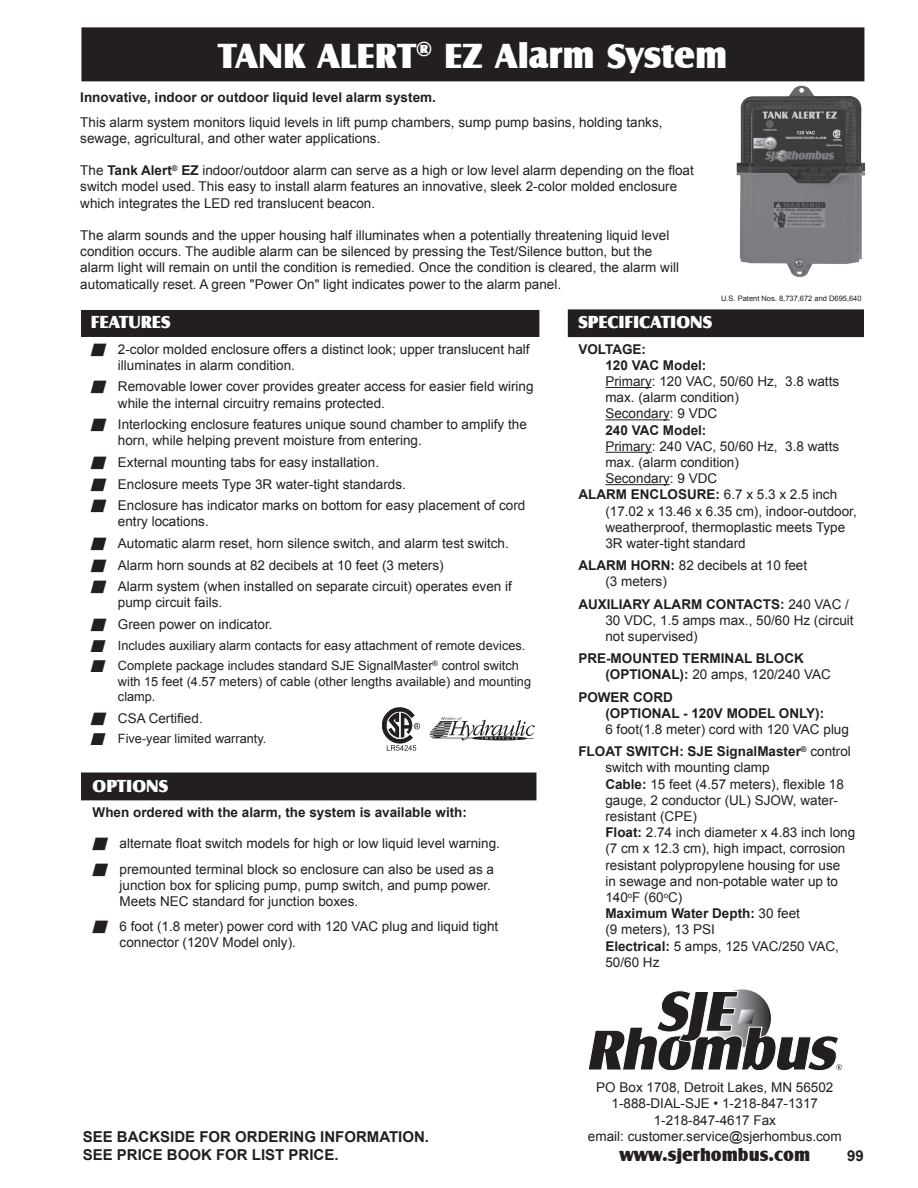
<style>
.page{position:relative;width:918px;height:1188px;background:#fff}
.page>*{position:absolute;margin:0;border:0;box-sizing:border-box;transform-origin:0 0}
.t1{font:36px "Castle T Ultr";color:#fff}
.t2{font:18px "Castle T Ultr";color:#fff}
.t3{font:18px "Castle T Ultr";color:#231f20}
.t4{font:700 15px "Arial";color:#231f20}
.t5{font:13.5px/16.2px "Arial";color:#231f20}
.t6{font:700 13.5px/16.2px "Arial";color:#231f20}
.t7{font:12.75px/15.3px "Arial";color:#231f20}
.t8{font:7.5px "Arial";color:#231f20}
.s1{font-weight:700}
.s2{font-weight:400}
</style>
<div class="page">
<div style="left:82px;top:28px;width:782px;height:53px;background:#231f20"></div>
<div style="left:81px;top:27px;width:783px;height:54px;border:2px solid #231f20"></div>
<div style="left:82px;top:773px;width:454px;height:27px;background:#231f20"></div>
<div style="left:81px;top:772px;width:455px;height:28px;border:2px solid #231f20"></div>
<div style="left:82px;top:311px;width:457px;height:25px;background:#231f20"></div>
<div style="left:81px;top:310px;width:458px;height:27px;border:2px solid #231f20"></div>
<div style="left:569px;top:310px;width:294px;height:26px;background:#231f20"></div>
<div style="left:568px;top:309px;width:296px;height:28px;border:2px solid #231f20"></div>
<hr style="left:605px;top:387px;width:47px;height:1px;background:#231f20">
<hr style="left:605px;top:419px;width:65px;height:1px;background:#231f20">
<hr style="left:605px;top:452px;width:47px;height:1px;background:#231f20">
<hr style="left:605px;top:484px;width:65px;height:1px;background:#231f20">
<img style="left:430px;top:717px;width:104px;height:23px">
<svg style="left:382px;top:708px;width:38px;height:43px"></svg>
<svg style="left:588px;top:990px;width:254px;height:81px"></svg>
<img style="left:725px;top:76px;width:141px;height:202px">
<p class="t1" style="left:218px;top:35px;width:511px">TANK ALERT<sup>®</sup> EZ Alarm System</p>
<p class="t6" style="left:80px;top:90px;width:357px">Innovative, indoor or outdoor liquid level alarm system.</p>
<p class="t5" style="left:80px;top:114px;width:584px">This alarm system monitors liquid levels in lift pump chambers, sump pump basins, holding tanks, sewage, agricultural, and other water applications.</p>
<p class="t5" style="left:80px;top:163px;width:615px">The <span class="s1">Tank Alert</span><sup>®</sup> <span class="s1">EZ</span> indoor/outdoor alarm can serve as a high or low level alarm depending on the float switch model used. This easy to install alarm features an innovative, sleek 2-color molded enclosure which integrates the LED red translucent beacon.</p>
<p class="t5" style="left:80px;top:227px;width:600px">The alarm sounds and the upper housing half illuminates when a potentially threatening liquid level condition occurs. The audible alarm can be silenced by pressing the Test/Silence button, but the alarm light will remain on until the condition is remedied. Once the condition is cleared, the alarm will automatically reset. A green "Power On" light indicates power to the alarm panel.</p>
<p class="t2" style="left:578px;top:312px;width:135px">SPECIFICATIONS</p>
<p class="t6" style="left:578px;top:341px;width:69px">VOLTAGE:</p>
<p class="t6" style="left:605px;top:357px;width:103px">120 VAC Model:</p>
<p class="t5" style="left:605px;top:373px;width:235px">Primary: 120 VAC, 50/60 Hz, 3.8 watts max. (alarm condition)</p>
<p class="t5" style="left:605px;top:406px;width:113px">Secondary: 9 VDC</p>
<p class="t6" style="left:605px;top:422px;width:103px">240 VAC Model:</p>
<p class="t5" style="left:605px;top:438px;width:235px">Primary: 240 VAC, 50/60 Hz, 3.8 watts max. (alarm condition)</p>
<p class="t5" style="left:605px;top:471px;width:113px">Secondary: 9 VDC</p>
<p class="t5" style="left:605px;top:487px;width:253px;text-indent:-27px"><span class="s1">ALARM ENCLOSURE:</span> 6.7 x 5.3 x 2.5 inch (17.02 x 13.46 x 6.35 cm), indoor-outdoor, weatherproof, thermoplastic meets Type 3R water-tight standard</p>
<p class="t5" style="left:578px;top:558px;width:230px"><span class="s1">ALARM HORN:</span> 82 decibels at 10 feet</p>
<p class="t5" style="left:605px;top:574px;width:63px">(3 meters)</p>
<p class="t5" style="left:605px;top:596px;width:250px;text-indent:-27px"><span class="s1">AUXILIARY ALARM CONTACTS:</span> 240 VAC /<br>30 VDC, 1.5 amps max., 50/60 Hz (circuit not supervised)</p>
<p class="t6" style="left:605px;top:651px;width:227px;text-indent:-27px">PRE-MOUNTED TERMINAL BLOCK (OPTIONAL): <span class="s2">20 amps, 120/240 VAC</span></p>
<p class="t6" style="left:578px;top:689px;width:96px">POWER CORD</p>
<p class="t6" style="left:605px;top:705px;width:220px">(OPTIONAL - 120V MODEL ONLY):</p>
<p class="t5" style="left:605px;top:721px;width:245px">6 foot(1.8 meter) cord with 120 VAC plug</p>
<p class="t5" style="left:605px;top:744px;width:247px;text-indent:-27px"><span class="s1">FLOAT SWITCH: SJE SignalMaster</span><sup>®</sup> control switch with mounting clamp</p>
<p class="t5" style="left:605px;top:776px;width:240px"><span class="s1">Cable:</span> 15 feet (4.57 meters), flexible 18 gauge, 2 conductor (UL) SJOW, water&shy;resistant (CPE)</p>
<p class="t5" style="left:605px;top:825px;width:251px"><span class="s1">Float:</span> 2.74 inch diameter x 4.83 inch long (7 cm x 12.3 cm), high impact, corrosion resistant polypropylene housing for use<br>in sewage and non-potable water up to 140<sup>o</sup>F (60<sup>o</sup>C)</p>
<p class="t6" style="left:605px;top:906px;width:196px">Maximum Water Depth: <span class="s2">30 feet</span></p>
<p class="t5" style="left:605px;top:922px;width:111px">(9 meters), 13 PSI</p>
<p class="t5" style="left:605px;top:938px;width:235px"><span class="s1">Electrical:</span> 5 amps, 125 VAC/250 VAC,<br>50/60 Hz</p>
<p class="t8" style="left:721px;top:294px;width:142px">U.S. Patent Nos. 8,737,672 and D695,640</p>
<p class="t2" style="left:91px;top:312px;width:81px">FEATURES</p>
<p class="t5" style="left:118px;top:341px;width:413px">2-color molded enclosure offers a distinct look; upper translucent half illuminates in alarm condition.</p>
<p class="t5" style="left:118px;top:379px;width:417px">Removable lower cover provides greater access for easier field wiring while the internal circuitry remains protected.</p>
<p class="t5" style="left:118px;top:417px;width:410px">Interlocking enclosure features unique sound chamber to amplify the horn, while helping prevent moisture from entering.</p>
<p class="t5" style="left:118px;top:454px;width:263px">External mounting tabs for easy installation.</p>
<p class="t5" style="left:118px;top:476px;width:289px">Enclosure meets Type 3R water-tight standards.</p>
<p class="t5" style="left:118px;top:498px;width:409px">Enclosure has indicator marks on bottom for easy placement of cord entry locations.</p>
<p class="t5" style="left:118px;top:535px;width:392px">Automatic alarm reset, horn silence switch, and alarm test switch.</p>
<p class="t5" style="left:118px;top:557px;width:327px">Alarm horn sounds at 82 decibels at 10 feet (3 meters)</p>
<p class="t5" style="left:118px;top:579px;width:395px">Alarm system (when installed on separate circuit) operates even if pump circuit fails.</p>
<p class="t5" style="left:118px;top:616px;width:156px">Green power on indicator.</p>
<p class="t7" style="left:118px;top:638px;width:409px">Includes auxiliary alarm contacts for easy attachment of remote devices.</p>
<p class="t7" style="left:118px;top:658px;width:415px">Complete package includes standard SJE SignalMaster<sup>®</sup> control switch with 15 feet (4.57 meters) of cable (other lengths available) and mounting clamp.</p>
<p class="t5" style="left:118px;top:710px;width:86px">CSA Certified.</p>
<p class="t7" style="left:118px;top:731px;width:150px">Five-year limited warranty.</p>
<p class="t2" style="left:93px;top:775px;width:77px">OPTIONS</p>
<p class="t6" style="left:93px;top:805px;width:376px">When ordered with the alarm, the system is available with:</p>
<p class="t5" style="left:93px;top:836px;width:409px">■ alternate float switch models for high or low liquid level warning.</p>
<p class="t5" style="left:120px;top:861px;width:376px;text-indent:-27px">■ premounted terminal block so enclosure can also be used as a junction box for splicing pump, pump switch, and pump power.<br>Meets NEC standard for junction boxes.</p>
<p class="t5" style="left:120px;top:919px;width:380px;text-indent:-27px">■ 6 foot (1.8 meter) power cord with 120 VAC plug and liquid tight connector (120V Model only).</p>
<p class="t4" style="left:83px;top:1126px;width:348px">SEE BACKSIDE FOR ORDERING INFORMATION.</p>
<p class="t4" style="left:83px;top:1144px;width:257px">SEE PRICE BOOK FOR LIST PRICE.</p>
<p class="t5" style="left:596px;top:1079px;width:239px">PO Box 1708, Detroit Lakes, MN 56502</p>
<p class="t5" style="left:612px;top:1096px;width:208px">1-888-DIAL-SJE • 1-218-847-1317</p>
<p class="t5" style="left:654px;top:1112px;width:124px">1-218-847-4617 Fax</p>
<p class="t5" style="left:588px;top:1129px;width:255px">email: customer.service@sjerhombus.com</p>
<p class="t3" style="left:620px;top:1144px;width:192px">www.sjerhombus.com</p>
<p class="t4" style="left:847px;top:1146px;width:18px">99</p>
</div>
